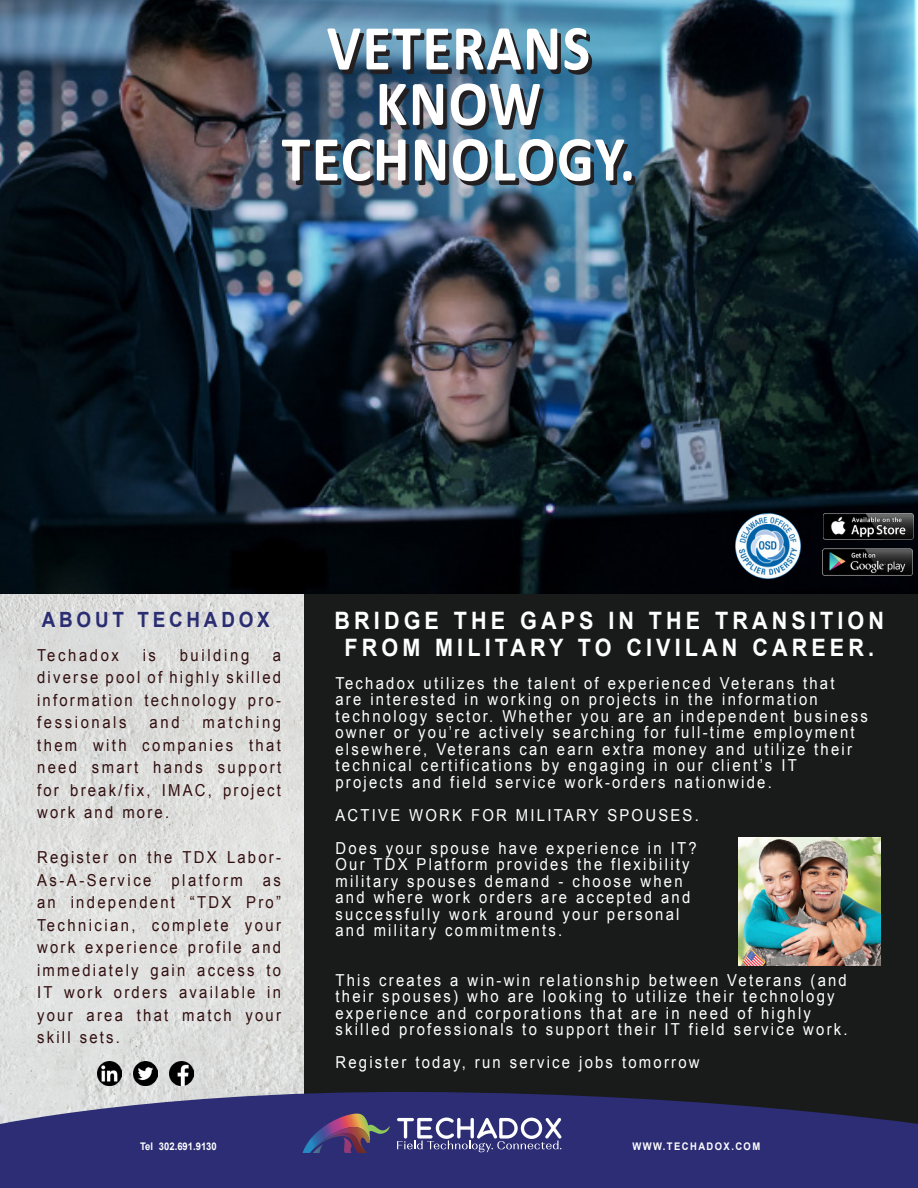
<style>
.page{position:relative;width:918px;height:1188px;background:#fff}
.page>*{position:absolute;margin:0;border:0;box-sizing:border-box;transform-origin:0 0}
.t1{font:700 64.5px "Calibri";letter-spacing:.025em;color:#fff;scale:.9 1}
.t2{font:700 24px/27px "Arial";letter-spacing:.19em;color:#fff;text-align:center;scale:.9 1}
.t3{font:700 21px "Arial";letter-spacing:.2em;color:#2a2d71;scale:.9 1}
.t4{font:16.5px/16.5px "Arial";letter-spacing:.15em;color:#fff;scale:.9 1}
.t5{font:16.5px/22.5px "Arial";letter-spacing:.15em;color:#320f10;text-align:justify;scale:.9 1}
.t6{font:16.5px "Arial";letter-spacing:.175em;color:#320f10;scale:.9 1}
.t7{font:700 10.5px "Arial";letter-spacing:.15em;color:#fff;scale:.9 1}
.t8{font:700 10.5px "Arial";color:#fff;scale:.9 1}
</style>
<div class="page">
<img style="left:0;top:0;width:918px;height:595px">
<img style="left:0;top:595px;width:305px;height:496px">
<div style="left:305px;top:594px;width:613px;height:535px;background:#191b1a"></div>
<svg style="left:0;top:1091px;width:918px;height:97px;background:#343573"></svg>
<svg style="left:397px;top:1118px;width:164px;height:34px;background:#696a9d"></svg>
<svg style="left:303px;top:1114px;width:68px;height:39px;background:#5f4870"></svg>
<img style="left:735px;top:513px;width:66px;height:66px">
<img style="left:97px;top:1061px;width:24px;height:24px">
<img style="left:134px;top:1061px;width:24px;height:24px">
<img style="left:170px;top:1061px;width:24px;height:24px">
<img style="left:739px;top:837px;width:141px;height:128px">
<img style="left:822px;top:549px;width:90px;height:27px">
<img style="left:824px;top:513px;width:90px;height:27px">
<p class="t1" style="left:327px;top:2px;width:294px">VETERANS</p>
<p class="t1" style="left:376px;top:58px;width:185px">KNOW</p>
<p class="t1" style="left:282px;top:113px;width:394px">TECHNOLOGY.</p>
<p class="t3" style="left:42px;top:606px;width:255px">ABOUT TECHADOX</p>
<p class="t6" style="left:37px;top:644px;width:93px">Techadox</p>
<p class="t5" style="left:143px;top:644px;width:16px">is</p>
<p class="t6" style="left:180px;top:644px;width:79px">building</p>
<p class="t5" style="left:37px;top:644px;width:273px;text-indent:236px">a diverse pool of highly skilled information technology pro&shy;fessionals</p>
<p class="t5" style="left:37px;top:711px;width:273px;text-indent:166px">matching them with companies that need smart hands support for break/fix, IMAC, project work and more.</p>
<p class="t5" style="left:37px;top:846px;width:273px">Register on the TDX Labor-As-A-Service platform as an independent “TDX Pro” Technician, complete your work experience profile and immediately gain access to IT work orders available in your area that match your skill sets.</p>
<p class="t5" style="left:150px;top:711px;width:35px">and</p>
<p class="t2" style="left:335px;top:608px;width:612px">BRIDGE THE GAPS IN THE TRANSITION<br>FROM MILITARY TO CIVILAN CAREER.</p>
<p class="t4" style="left:335px;top:675px;width:593px">Techadox utilizes the talent of experienced Veterans that<br>are interested in working on projects in the information technology sector. Whether you are an independent business owner or you’re actively searching for full-time employment elsewhere, Veterans can earn extra money and utilize their</p>
<p class="t4" style="left:335px;top:757px;width:514px">technical certifications by engaging in our client’s IT</p>
<p class="t4" style="left:335px;top:774px;width:486px">projects and field service work-orders nationwide.</p>
<p class="t4" style="left:335px;top:807px;width:405px">ACTIVE WORK FOR MILITARY SPOUSES.</p>
<p class="t4" style="left:335px;top:840px;width:403px">Does your spouse have experience in IT?</p>
<p class="t4" style="left:335px;top:856px;width:395px">Our TDX Platform provides the flexibility</p>
<p class="t4" style="left:335px;top:873px;width:387px">military spouses demand - choose when</p>
<p class="t4" style="left:335px;top:889px;width:396px">and where work orders are accepted and</p>
<p class="t4" style="left:335px;top:906px;width:384px">successfully work around your personal</p>
<p class="t4" style="left:335px;top:922px;width:253px">and military commitments.</p>
<p class="t4" style="left:335px;top:972px;width:570px">This creates a win-win relationship between Veterans (and their spouses) who are looking to utilize their technology</p>
<p class="t4" style="left:335px;top:1005px;width:571px">experience and corporations that are in need of highly skilled professionals to support their IT field service work.</p>
<p class="t4" style="left:335px;top:1054px;width:406px">Register today, run service jobs tomorrow</p>
<p class="t8" style="left:140px;top:1140px;width:87px">Tel 302.691.9130</p>
<p class="t7" style="left:632px;top:1140px;width:144px">WWW.TECHADOX.COM</p>
</div>
